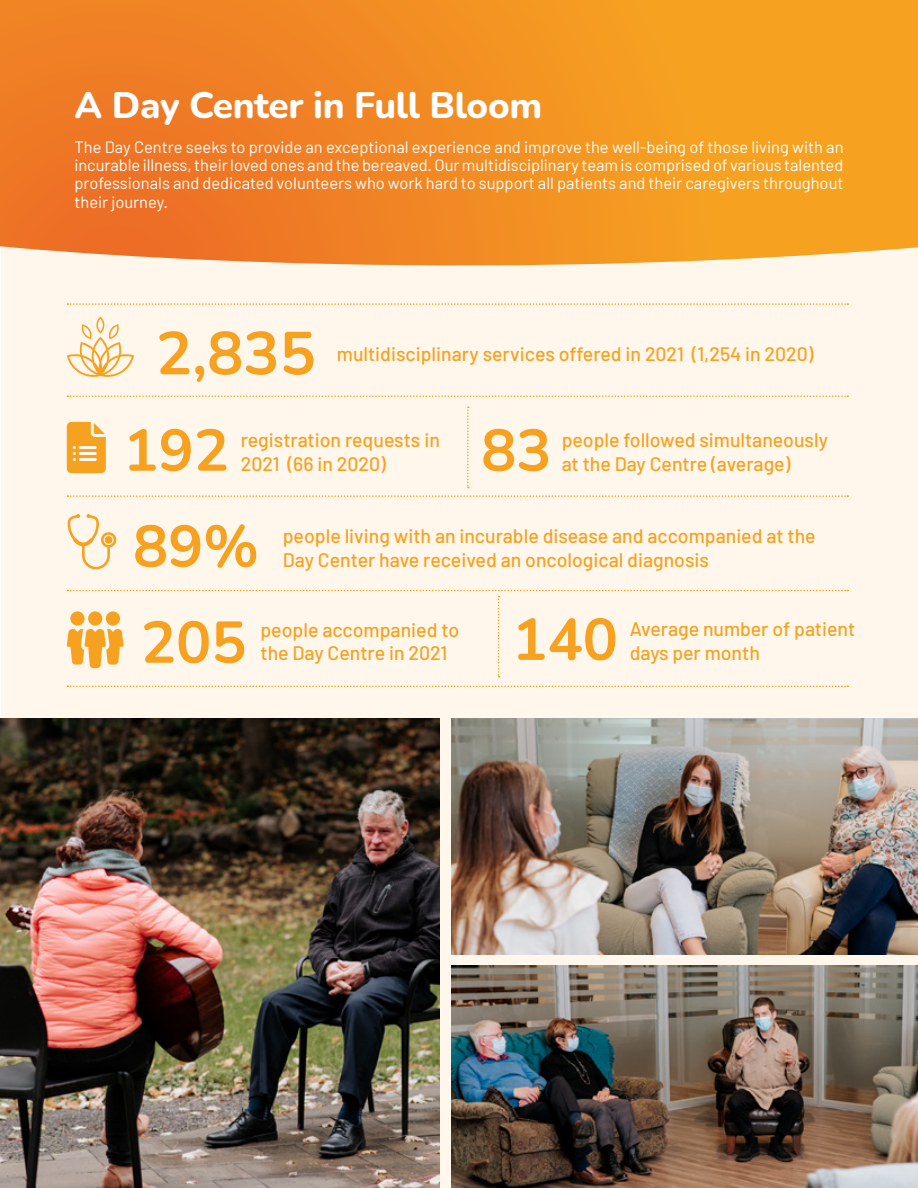
<style>
.page{position:relative;width:918px;height:1188px;background:#fff}
.page>*{position:absolute;margin:0;border:0;box-sizing:border-box;transform-origin:0 0}
.t1{font:700 60.3px "Nunito";color:#f6a120}
.t2{font:700 58.65px/96px "Nunito";color:#f6a120}
.t3{font:800 36.9px "Nunito";letter-spacing:-.01em;color:#fff}
.t4{font:500 19.5px/23.4px "Barlow";color:#f6a120}
.t5{font:16.5px/18px "Barlow";color:#fff;text-align:justify}
</style>
<div class="page">
<div style="left:1px;top:0;width:917px;height:1188px;background:#fff6ec"></div>
<svg style="left:0;top:0;width:918px;height:266px;background:#f28f27"></svg>
<svg style="left:67px;top:422px;width:39px;height:51px"></svg>
<svg style="left:467px;top:407px;width:2px;height:81px"></svg>
<svg style="left:68px;top:396px;width:780px;height:1px"></svg>
<svg style="left:68px;top:495px;width:780px;height:2px"></svg>
<svg style="left:68px;top:686px;width:780px;height:1px"></svg>
<svg style="left:68px;top:303px;width:780px;height:2px"></svg>
<svg style="left:67px;top:316px;width:67px;height:61px"></svg>
<svg style="left:67px;top:590px;width:781px;height:88px"></svg>
<svg style="left:68px;top:514px;width:49px;height:56px"></svg>
<div style="left:105px;top:536px;width:8px;height:8px;background:#f6a120;border-radius:50%"></div>
<img style="left:451px;top:719px;width:467px;height:236px">
<img style="left:1px;top:719px;width:438px;height:469px">
<img style="left:451px;top:966px;width:467px;height:222px">
<h3 class="t3" style="left:74px;top:79px;width:469px">A Day Center in Full Bloom</h3>
<p class="t5" style="left:74px;top:138px;width:771px">The Day Centre seeks to provide an exceptional experience and improve the well-being of those living with an incurable illness, their loved ones and the bereaved. Our multidisciplinary team is comprised of various talented professionals and dedicated volunteers who work hard to support all patients and their caregivers throughout</p>
<p class="t5" style="left:74px;top:193px;width:95px">their journey.</p>
<h1 class="t1" style="left:156px;top:311px;width:161px">2,835</h1>
<p class="t4" style="left:337px;top:341px;width:478px">multidisciplinary services offered in 2021 (1,254 in 2020)</p>
<h2 class="t2" style="left:123px;top:400px;width:107px">192</h2>
<p class="t4" style="left:241px;top:427px;width:201px">registration requests in<br>2021 (66 in 2020)</p>
<h2 class="t2" style="left:481px;top:400px;width:72px">83</h2>
<p class="t4" style="left:562px;top:427px;width:268px">people followed simultaneously at the Day Centre (average)</p>
<h2 class="t2" style="left:133px;top:496px;width:127px">89%<br>205</h2>
<p class="t4" style="left:283px;top:523px;width:534px">people living with an incurable disease and accompanied at the<br>Day Center have received an oncological diagnosis</p>
<h2 class="t2" style="left:512px;top:589px;width:107px">140</h2>
<p class="t4" style="left:630px;top:616px;width:227px">Average number of patient days per month</p>
<p class="t4" style="left:261px;top:617px;width:200px">people accompanied to the Day Centre in 2021</p>
</div>
